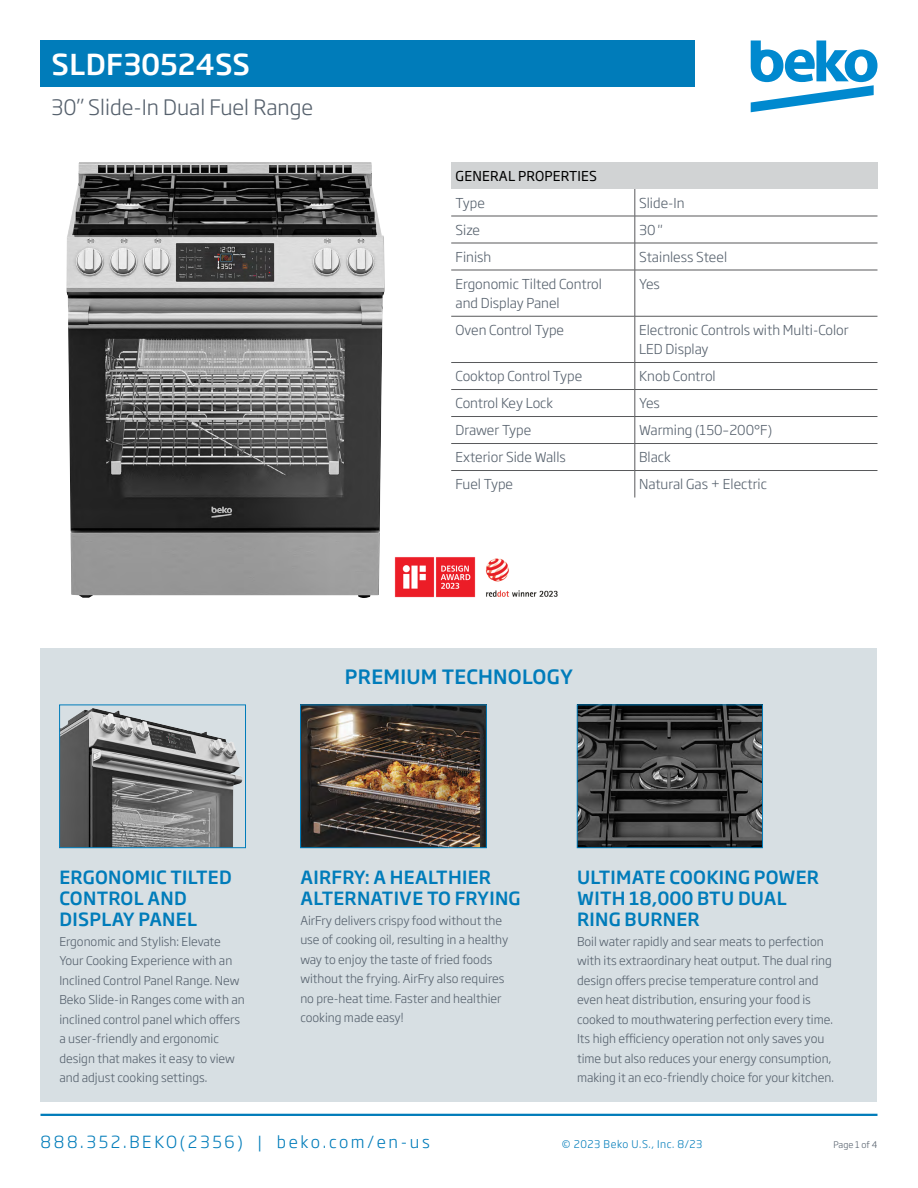
<style>
.page{position:relative;width:918px;height:1188px;background:#fff}
.page>*{position:absolute;margin:0;border:0;box-sizing:border-box;transform-origin:0 0}
.t1{font:500 28.5px "Soho Gothic Pro";letter-spacing:.005em;color:#fff}
.t2{font:300 21px "Soho Gothic Pro";color:#55606c}
.t3{font:500 19.5px "Soho Gothic Pro";letter-spacing:.015em;color:#007cba}
.t4{font:500 18px/21px "Soho Gothic Pro";letter-spacing:.015em;color:#007cba}
.t5{font:300 16.5px "Soho Gothic Pro";letter-spacing:.16em;color:#007cba}
.t6{font:300 13.5px/19.5px "Soho Gothic Pro";color:#55606c}
.t7{font:13.5px "Soho Gothic Pro";letter-spacing:.015em;color:#000}
.t8{font:300 12px/19.5px "Soho Gothic Pro";color:#55606c}
.t9{font:300 10.5px "Soho Gothic Pro";letter-spacing:.05em;color:#007cba}
.t10{font:300 9px "Soho Gothic Pro";letter-spacing:-.01em;color:#55606c}
</style>
<div class="page">
<hr style="left:40px;top:1114px;width:838px;height:2px;background:#007cba">
<svg style="left:751px;top:40px;width:127px;height:72px"></svg>
<div style="left:40px;top:649px;width:838px;height:453px;background:#d7dfe3"></div>
<img style="left:579px;top:707px;width:182px;height:139px">
<div style="left:577px;top:705px;width:186px;height:143px;border:1px solid #007cba"></div>
<img style="left:61px;top:708px;width:182px;height:138px">
<div style="left:59px;top:705px;width:187px;height:143px;border:1px solid #007cba"></div>
<div style="left:451px;top:162px;width:426px;height:27px;background:#d1d3d4"></div>
<hr style="left:451px;top:443px;width:184px;height:1px;background:#58595b">
<hr style="left:635px;top:443px;width:242px;height:1px;background:#58595b">
<hr style="left:451px;top:243px;width:184px;height:1px;background:#58595b">
<hr style="left:635px;top:243px;width:242px;height:1px;background:#58595b">
<hr style="left:451px;top:270px;width:184px;height:1px;background:#58595b">
<hr style="left:635px;top:270px;width:242px;height:1px;background:#58595b">
<hr style="left:451px;top:316px;width:184px;height:1px;background:#58595b">
<hr style="left:635px;top:316px;width:242px;height:1px;background:#58595b">
<hr style="left:451px;top:362px;width:184px;height:1px;background:#58595b">
<hr style="left:635px;top:362px;width:242px;height:1px;background:#58595b">
<hr style="left:451px;top:389px;width:184px;height:1px;background:#58595b">
<hr style="left:635px;top:389px;width:242px;height:1px;background:#58595b">
<hr style="left:451px;top:416px;width:184px;height:1px;background:#58595b">
<hr style="left:635px;top:416px;width:242px;height:1px;background:#58595b">
<hr style="left:451px;top:216px;width:184px;height:1px;background:#58595b">
<hr style="left:635px;top:216px;width:242px;height:1px;background:#58595b">
<svg style="left:635px;top:189px;width:1px;height:81px"></svg>
<hr style="left:635px;top:270px;width:1px;height:46px;background:#58595b">
<hr style="left:635px;top:316px;width:1px;height:46px;background:#58595b">
<hr style="left:451px;top:470px;width:184px;height:1px;background:#58595b">
<hr style="left:635px;top:470px;width:242px;height:1px;background:#58595b">
<svg style="left:635px;top:363px;width:1px;height:135px"></svg>
<img style="left:67px;top:162px;width:318px;height:436px">
<div style="left:40px;top:40px;width:655px;height:47px;background:#007cba"></div>
<img style="left:302px;top:707px;width:183px;height:139px">
<div style="left:300px;top:705px;width:187px;height:143px;border:1px solid #007cba"></div>
<img style="left:394px;top:557px;width:82px;height:41px">
<img style="left:485px;top:558px;width:73px;height:39px">
<h1 class="t1" style="left:51px;top:42px;width:200px">SLDF30524SS</h1>
<h2 class="t2" style="left:51px;top:91px;width:264px">30” Slide-In Dual Fuel Range</h2>
<p class="t7" style="left:456px;top:165px;width:143px">GENERAL PROPERTIES</p>
<p class="t6" style="left:456px;top:192px;width:31px">Type</p>
<p class="t6" style="left:639px;top:192px;width:47px">Slide-In</p>
<p class="t6" style="left:456px;top:219px;width:26px">Size</p>
<p class="t6" style="left:639px;top:219px;width:25px">30 "</p>
<p class="t6" style="left:456px;top:246px;width:37px">Finish</p>
<p class="t6" style="left:639px;top:246px;width:90px">Stainless Steel</p>
<p class="t6" style="left:456px;top:273px;width:148px">Ergonomic Tilted Control and Display Panel</p>
<p class="t6" style="left:639px;top:273px;width:22px">Yes</p>
<p class="t6" style="left:456px;top:319px;width:110px">Oven Control Type</p>
<p class="t6" style="left:639px;top:319px;width:211px">Electronic Controls with Multi-Color<br>LED Display</p>
<p class="t6" style="left:456px;top:366px;width:128px">Cooktop Control Type</p>
<p class="t6" style="left:639px;top:366px;width:78px">Knob Control</p>
<p class="t6" style="left:456px;top:393px;width:99px">Control Key Lock</p>
<p class="t6" style="left:639px;top:393px;width:22px">Yes</p>
<p class="t6" style="left:456px;top:420px;width:77px">Drawer Type</p>
<p class="t6" style="left:639px;top:420px;width:135px">Warming (150–200°F)</p>
<p class="t6" style="left:456px;top:447px;width:112px">Exterior Side Walls</p>
<p class="t6" style="left:639px;top:447px;width:33px">Black</p>
<p class="t6" style="left:456px;top:474px;width:59px">Fuel Type</p>
<p class="t6" style="left:639px;top:474px;width:129px">Natural Gas + Electric</p>
<h3 class="t3" style="left:345px;top:662px;width:230px">PREMIUM TECHNOLOGY</h3>
<h3 class="t4" style="left:60px;top:866px;width:174px">ERGONOMIC TILTED<br>CONTROL AND<br>DISPLAY PANEL</h3>
<p class="t8" style="left:59px;top:931px;width:187px">Ergonomic and Stylish: Elevate<br>Your Cooking Experience with an<br>Inclined Control Panel Range. New<br>Beko Slide-in Ranges come with an inclined control panel which offers a user-friendly and ergonomic design that makes it easy to view and adjust cooking settings.</p>
<h3 class="t4" style="left:300px;top:866px;width:222px">AIRFRY: A HEALTHIER<br>ALTERNATIVE TO FRYING</h3>
<p class="t8" style="left:300px;top:910px;width:209px">AirFry delivers crispy food without the use of cooking oil, resulting in a healthy way to enjoy the taste of fried foods without the frying. AirFry also requires no pre-heat time. Faster and healthier cooking made easy!</p>
<h3 class="t4" style="left:577px;top:866px;width:244px">ULTIMATE COOKING POWER<br>WITH 18,000 BTU DUAL<br>RING BURNER</h3>
<p class="t8" style="left:577px;top:931px;width:258px">Boil water rapidly and sear meats to perfection with its extraordinary heat output. The dual ring design offers precise temperature control and even heat distribution, ensuring your food is cooked to mouthwatering perfection every time.<br>Its high efficiency operation not only saves you time but also reduces your energy consumption, making it an eco-friendly choice for your kitchen.</p>
<h3 class="t5" style="left:40px;top:1129px;width:391px">888.352.BEKO(2356) | beko.com/en-us</h3>
<p class="t9" style="left:562px;top:1135px;width:142px">© 2023 Beko U.S., Inc. 8/23</p>
<p class="t10" style="left:834px;top:1137px;width:45px">Page 1 of 4</p>
</div>
